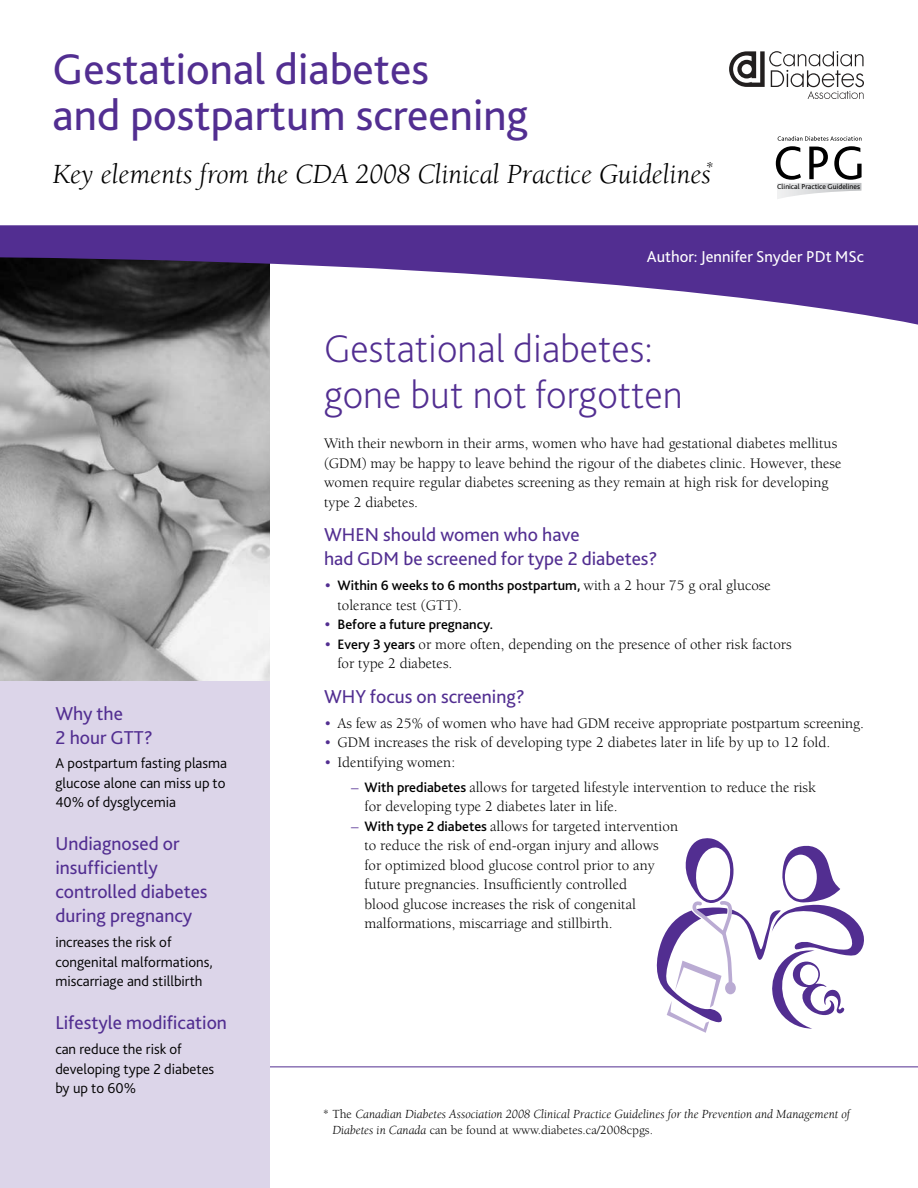
<style>
.page{position:relative;width:918px;height:1188px;background:#fff}
.page>*{position:absolute;margin:0;border:0;box-sizing:border-box;transform-origin:0 0}
.t1{font:45px/46.5px "Bliss 2";color:#522e91}
.t2{font:200 40.5px/46.5px "Bliss 2";color:#522e91}
.t3{font:italic 28.5px "Berkeley";color:#000}
.t4{font:19.5px/24px "Bliss 2";color:#522e91}
.t5{font:16.5px "Bliss 2";color:#fff}
.t6{font:15px/19.5px "Berkeley";color:#000}
.t7{font:300 15px/19.5px "Bliss 2";color:#000}
.t8{font:500 14.25px "Bliss 2";color:#000}
.t9{font:italic 12.75px/16.5px "Berkeley";color:#000}
.t10{font:7.65px "Bliss 2";color:#000}
.s1{font-family:"Berkeley";font-weight:400;font-size:15px;color:#522e91}
.s2{font-family:"Berkeley";font-weight:400;font-size:15px}
.s3{color:#522e91}
.s4{font-family:"Bliss 2";font-weight:500;font-size:14.25px}
.s5{font-style:normal}
</style>
<div class="page">
<hr style="left:0;top:1066px;width:918px;height:1px;background:#522e91">
<div style="left:0;top:237px;width:270px;height:951px;background:#dcd5e9"></div>
<img style="left:0;top:327px;width:270px;height:353px">
<svg style="left:0;top:225px;width:918px;height:102px;fill:#522e91"></svg>
<svg style="left:729px;top:51px;width:135px;height:48px"></svg>
<svg style="left:776px;top:136px;width:86px;height:63px"></svg>
<svg style="left:657px;top:838px;width:207px;height:195px"></svg>
<h1 class="t1" style="left:53px;top:45px;width:477px">Gestational diabetes<br>and postpartum screening</h1>
<h3 class="t3" style="left:53px;top:159px;width:663px">Key elements from the CDA 2008 Clinical Practice Guidelines<sup>*</sup></h3>
<p class="t10" style="left:777px;top:182px;width:85px">Clinical Practice Guidelines</p>
<h3 class="t4" style="left:55px;top:701px;width:99px">Why the<br>2 hour GTT?</h3>
<p class="t7" style="left:55px;top:753px;width:173px;text-align:justify">A postpartum fasting plasma glucose alone can miss up to 40% of dysglycemia</p>
<h3 class="t4" style="left:55px;top:831px;width:154px">Undiagnosed or insufficiently controlled diabetes during pregnancy</h3>
<p class="t7" style="left:55px;top:932px;width:159px">increases the risk of congenital malformations, miscarriage and stillbirth</p>
<h3 class="t4" style="left:55px;top:1010px;width:173px">Lifestyle modification</h3>
<p class="t7" style="left:55px;top:1039px;width:161px">can reduce the risk of developing type 2 diabetes by up to 60%</p>
<p class="t5" style="left:647px;top:246px;width:219px">Author: Jennifer Snyder PDt MSc</p>
<h2 class="t2" style="left:324px;top:324px;width:360px">Gestational diabetes: gone but not forgotten</h2>
<p class="t6" style="left:324px;top:434px;width:519px">With their newborn in their arms, women who have had gestational diabetes mellitus (GDM) may be happy to leave behind the rigour of the diabetes clinic. However, these women require regular diabetes screening as they remain at high risk for developing type 2 diabetes.</p>
<h3 class="t4" style="left:324px;top:522px;width:335px">When should women who have<br>had GDM be screened for type 2 diabetes?</h3>
<p class="t8" style="left:324px;top:577px;width:448px"><span class="s1">•</span> Within 6 weeks to 6 months postpartum, <span class="s2">with a 2 hour 75 g oral glucose</span></p>
<p class="t6" style="left:337px;top:596px;width:126px">tolerance test (GTT).</p>
<p class="t8" style="left:324px;top:616px;width:171px"><span class="s1">•</span> Before a future pregnancy.</p>
<p class="t6" style="left:337px;top:635px;width:456px;text-indent:-13px"><span class="s3">•</span> <span class="s4">Every 3 years</span> or more often, depending on the presence of other risk factors for type 2 diabetes.</p>
<h3 class="t4" style="left:324px;top:684px;width:202px">Why focus on screening?</h3>
<p class="t6" style="left:324px;top:714px;width:541px"><span class="s3">•</span> As few as 25% of women who have had GDM receive appropriate postpartum screening.</p>
<p class="t6" style="left:324px;top:733px;width:508px"><span class="s3">•</span> GDM increases the risk of developing type 2 diabetes later in life by up to 12 fold.</p>
<p class="t6" style="left:324px;top:753px;width:133px"><span class="s3">•</span> Identifying women:</p>
<p class="t6" style="left:365px;top:778px;width:453px;text-indent:-14px"><span class="s3">–</span> <span class="s4">With prediabetes</span> allows for targeted lifestyle intervention to reduce the risk for developing type 2 diabetes later in life.</p>
<p class="t6" style="left:364px;top:817px;width:315px;text-indent:-13px"><span class="s3">–</span> <span class="s4">With type 2 diabetes</span> allows for targeted intervention to reduce the risk of end-organ injury and allows for optimized blood glucose control prior to any future pregnancies. Insufficiently controlled<br>blood glucose increases the risk of congenital malformations, miscarriage and stillbirth.</p>
<p class="t9" style="left:332px;top:1106px;width:519px;text-indent:-10px"><span class="s5">* The</span> Canadian Diabetes Association 2008 Clinical Practice Guidelines for the Prevention and Management of<br>Diabetes in Canada <span class="s5">can be found at www.diabetes.ca/2008cpgs.</span></p>
</div>
